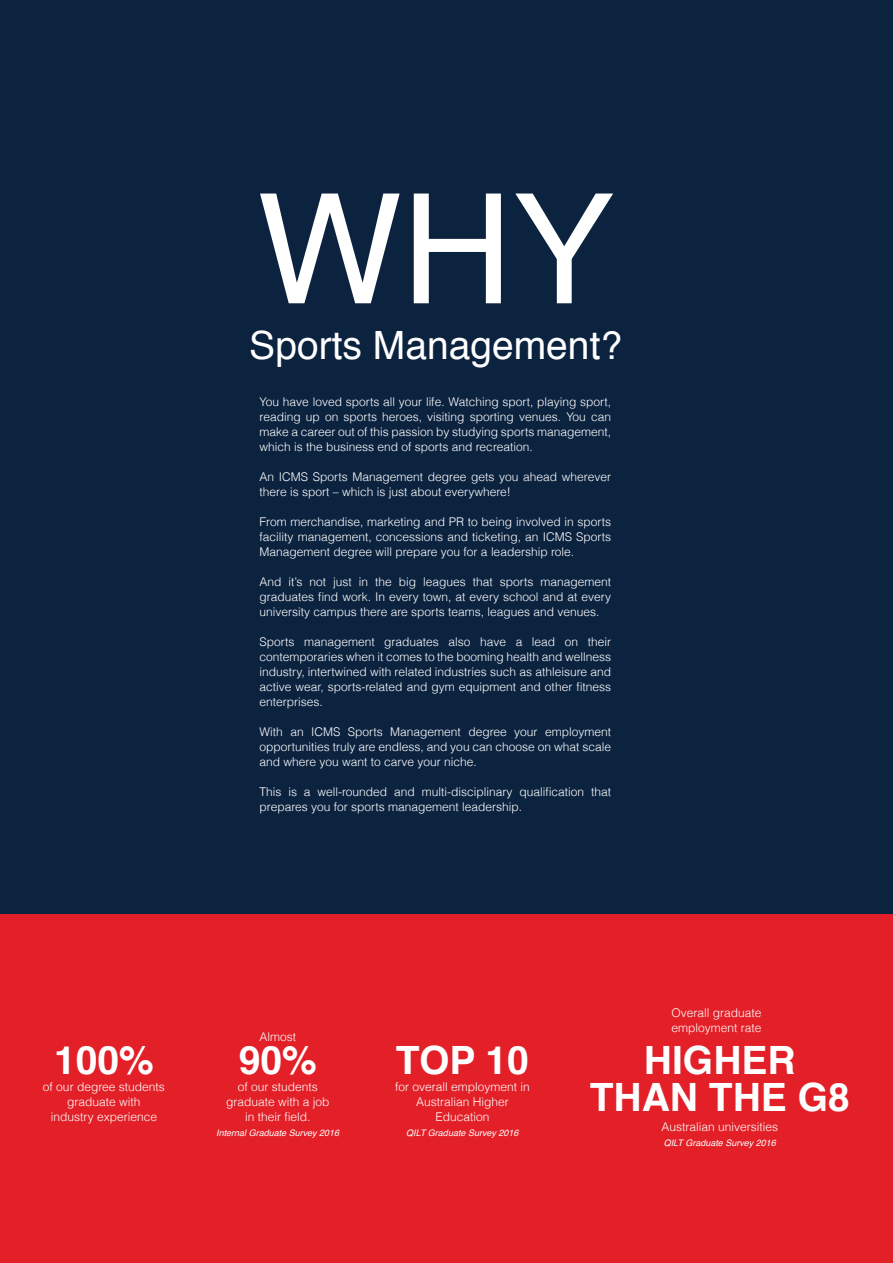
<style>
.page{position:relative;width:893px;height:1263px;background:#0c2340}
.page>*{position:absolute;margin:0;border:0;box-sizing:border-box;transform-origin:0 0}
.t1{font:153px "Helvetica";color:#fff}
.t2{font:700 39px/37.5px "Helvetica";color:#fff;text-align:center}
.t3{font:39px "Helvetica";color:#fff}
.t4{font:300 12px/15px "Helvetica";color:#fff;text-align:justify}
.t5{font:italic 9px "Helvetica";color:#fff}
</style>
<div class="page">
<div style="left:0;top:914px;width:893px;height:349px;background:#e31f27"></div>
<h1 class="t1" style="left:257px;top:132px;width:358px">WHY</h1>
<h2 class="t3" style="left:249px;top:315px;width:374px">Sports Management?</h2>
<p class="t4" style="left:260px;top:394px;width:353px">You have loved sports all your life. Watching sport, playing sport, reading up on sports heroes, visiting sporting venues. You can make a career out of this passion by studying sports management, which is the business end of sports and recreation.</p>
<p class="t4" style="left:260px;top:469px;width:353px">An ICMS Sports Management degree gets you ahead wherever there is sport – which is just about everywhere!</p>
<p class="t4" style="left:260px;top:514px;width:353px">From merchandise, marketing and PR to being involved in sports facility management, concessions and ticketing, an ICMS Sports Management degree will prepare you for a leadership role.</p>
<p class="t4" style="left:260px;top:574px;width:353px">And it’s not just in the big leagues that sports management graduates find work. In every town, at every school and at every university campus there are sports teams, leagues and venues.</p>
<p class="t4" style="left:260px;top:634px;width:353px">Sports management graduates also have a lead on their contemporaries when it comes to the booming health and wellness industry, intertwined with related industries such as athleisure and active wear, sports-related and gym equipment and other fitness enterprises.</p>
<p class="t4" style="left:260px;top:724px;width:353px">With an ICMS Sports Management degree your employment opportunities truly are endless, and you can choose on what scale and where you want to carve your niche.</p>
<p class="t4" style="left:260px;top:784px;width:353px">This is a well-rounded and multi-disciplinary qualification that prepares you for sports management leadership.</p>
<h2 class="t2" style="left:54px;top:1042px;width:101px">100%</h2>
<p class="t4" style="left:51px;top:1094px;width:108px;text-align:center">graduate with industry experience</p>
<p class="t4" style="left:43px;top:1079px;width:123px">of our degree students</p>
<p class="t4" style="left:259px;top:1028px;width:38px">Almost</p>
<h2 class="t2" style="left:239px;top:1042px;width:80px">90%</h2>
<p class="t4" style="left:226px;top:1094px;width:105px;text-align:center">graduate with a job in their field.</p>
<p class="t5" style="left:216px;top:1126px;width:125px">Internal Graduate Survey 2016</p>
<p class="t4" style="left:238px;top:1079px;width:82px">of our students</p>
<h2 class="t2" style="left:396px;top:1042px;width:134px">TOP 10</h2>
<p class="t4" style="left:395px;top:1079px;width:136px;text-align:center">for overall employment in<br>Australian Higher<br>Education</p>
<p class="t5" style="left:406px;top:1126px;width:114px">QILT Graduate Survey 2016</p>
<p class="t4" style="left:671px;top:1004px;width:92px">Overall graduate employment rate</p>
<h2 class="t2" style="left:590px;top:1042px;width:262px">HIGHER<br>THAN THE G8</h2>
<p class="t4" style="left:661px;top:1119px;width:118px">Australian universities</p>
<p class="t5" style="left:664px;top:1136px;width:114px">QILT Graduate Survey 2016</p>
</div>
